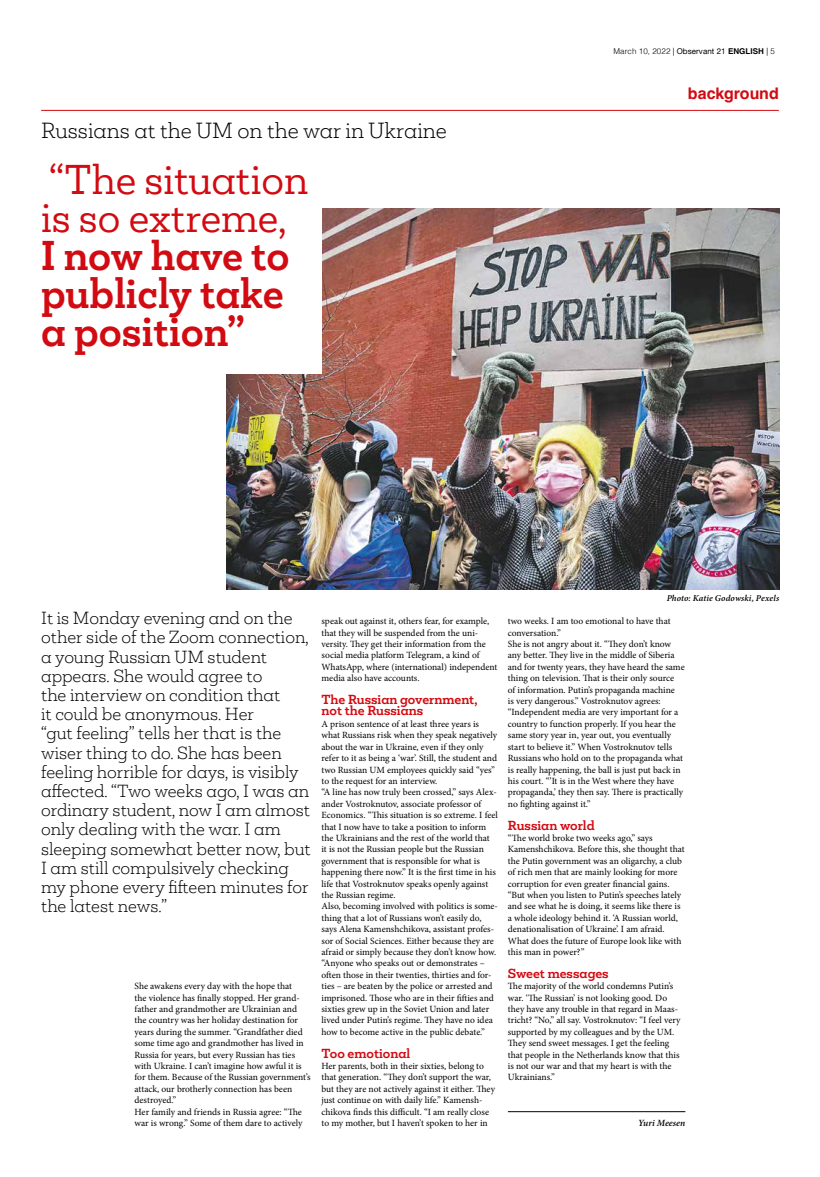
<style>
.page{position:relative;width:820px;height:1177px;background:#fff}
.page>*{position:absolute;margin:0;border:0;box-sizing:border-box;transform-origin:0 0}
.t1{font:700 38px/38px "Mokoko";color:#d20a11}
.t2{font:38px/38px "Mokoko";color:#d20a11}
.t3{font:300 20px "Mokoko";color:#000}
.t4{font:300 16px/19.2px "Mokoko";color:#000}
.t5{font:700 16px "Helvetica";letter-spacing:-.005em;color:#d20a11}
.t6{font:700 12px/11.4px "Mokoko";color:#d20a11}
.t7{font:9.5px/11.4px "Minion Pro";letter-spacing:-.005em;color:#000}
.t8{font:italic 600 9.5px "Minion Pro";color:#000}
.t9{font:italic 600 9px "Minion Pro";letter-spacing:.01em;color:#000}
.t10{font:300 8px "Helvetica";letter-spacing:.01em;color:#000}
.s1{font-family:"Helvetica Neue";font-weight:400}
.s2{font-weight:700}
</style>
<div class="page">
<hr style="left:41px;top:110px;width:737px;height:1px;background:#d20a11">
<img style="left:227px;top:209px;width:551px;height:381px">
<hr style="left:507px;top:1111px;width:178px;height:1px;background:#000">
<div style="left:13px;top:145px;width:308px;height:228px;background:#fff"></div>
<h2 class="t3" style="left:41px;top:117px;width:407px">Russians at the UM on the war in Ukraine</h2>
<h1 class="t2" style="left:41px;top:161px;width:268px">“The situation is so extreme,</h1>
<h1 class="t1" style="left:41px;top:237px;width:250px">I now have to publicly take a position”</h1>
<p class="t10" style="left:613px;top:44px;width:163px">March 10, 2022 <span class="s1">| Observant 21</span> <span class="s2">ENGLISH</span> <span class="s1">|</span> 5</p>
<h3 class="t5" style="left:687px;top:83px;width:92px">background</h3>
<p class="t4" style="left:41px;top:608px;width:271px">It is Monday evening and on the other side of the Zoom connection, a young Russian UM student appears. She would agree to<br>the interview on condition that<br>it could be anonymous. Her<br>“gut feeling” tells her that is the wiser thing to do. She has been feeling horrible for days, is visibly affected. “Two weeks ago, I was an ordinary student, now I am almost only dealing with the war. I am sleeping somewhat better now, but<br>I am still compulsively checking my phone every fifteen minutes for the latest news.”</p>
<p class="t7" style="left:134px;top:980px;width:177px">She awakens every day with the hope that<br>the violence has finally stopped. Her grand&shy;father and grandmother are Ukrainian and the country was her holiday destination for years during the summer. “Grandfather died some time ago and grandmother has lived in Russia for years, but every Russian has ties with Ukraine. I can’t imagine how awful it is for them. Because of the Russian government’s attack, our brotherly connection has been destroyed.”<br>Her family and friends in Russia agree: “The war is wrong.” Some of them dare to actively</p>
<p class="t7" style="left:321px;top:615px;width:177px">speak out against it, others fear, for example, that they will be suspended from the uni&shy;versity. They get their information from the social media platform Telegram, a kind of WhatsApp, where (international) independent media also have accounts.</p>
<p class="t6" style="left:321px;top:694px;width:157px">The Russian government, not the Russians</p>
<p class="t7" style="left:321px;top:718px;width:178px">A prison sentence of at least three years is what Russians risk when they speak negatively about the war in Ukraine, even if they only refer to it as being a ‘war’. Still, the student and two Russian UM employees quickly said “yes” to the request for an interview.<br>“A line has now truly been crossed,” says Alex&shy;ander Vostroknutov, associate professor of Economics. “This situation is so extreme. I feel that I now have to take a position to inform the Ukrainians and the rest of the world that<br>it is not the Russian people but the Russian government that is responsible for what is happening there now.” It is the first time in his life that Vostroknutov speaks openly against the Russian regime.<br>Also, becoming involved with politics is some&shy;thing that a lot of Russians won’t easily do, says Alena Kamenshchikova, assistant profes&shy;sor of Social Sciences. Either because they are afraid or simply because they don’t know how. “Anyone who speaks out or demonstrates – often those in their twenties, thirties and for&shy;ties – are beaten by the police or arrested and imprisoned. Those who are in their fifties and sixties grew up in the Soviet Union and later lived under Putin’s regime. They have no idea how to become active in the public debate.”</p>
<p class="t6" style="left:321px;top:1047px;width:90px">Too emotional</p>
<p class="t7" style="left:321px;top:1060px;width:175px">Her parents, both in their sixties, belong to that generation. “They don’t support the war, but they are not actively against it either. They just continue on with daily life.” Kamensh&shy;chikova finds this difficult. “I am really close to my mother, but I haven’t spoken to her in</p>
<p class="t9" style="left:666px;top:592px;width:114px">Photo: Katie Godowski, Pexels</p>
<p class="t7" style="left:507px;top:615px;width:178px">two weeks. I am too emotional to have that conversation.”<br>She is not angry about it. “They don’t know any better. They live in the middle of Siberia and for twenty years, they have heard the same thing on television. That is their only source<br>of information. Putin’s propaganda machine<br>is very dangerous.” Vostroknutov agrees: “Independent media are very important for a country to function properly. If you hear the same story year in, year out, you eventually start to believe it.” When Vostroknutov tells Russians who hold on to the propaganda what is really happening, the ball is just put back in his court. “’It is in the West where they have propaganda,’ they then say. There is practically no fighting against it.”</p>
<p class="t6" style="left:507px;top:819px;width:88px">Russian world</p>
<p class="t7" style="left:507px;top:832px;width:178px">“The world broke two weeks ago,” says Kamenshchikova. Before this, she thought that the Putin government was an oligarchy, a club of rich men that are mainly looking for more corruption for even greater financial gains. “But when you listen to Putin’s speeches lately and see what he is doing, it seems like there is a whole ideology behind it. ‘A Russian world, denationalisation of Ukraine’. I am afraid.<br>What does the future of Europe look like with this man in power?”</p>
<p class="t6" style="left:507px;top:967px;width:102px">Sweet messages</p>
<p class="t7" style="left:507px;top:980px;width:174px">The majority of the world condemns Putin’s war. ‘The Russian’ is not looking good. Do they have any trouble in that regard in Maas&shy;tricht? “No,” all say. Vostroknutov: “I feel very supported by my colleagues and by the UM.<br>They send sweet messages. I get the feeling that people in the Netherlands know that this is not our war and that my heart is with the Ukrainians.”</p>
<p class="t8" style="left:638px;top:1116px;width:49px">Yuri Meesen</p>
</div>
